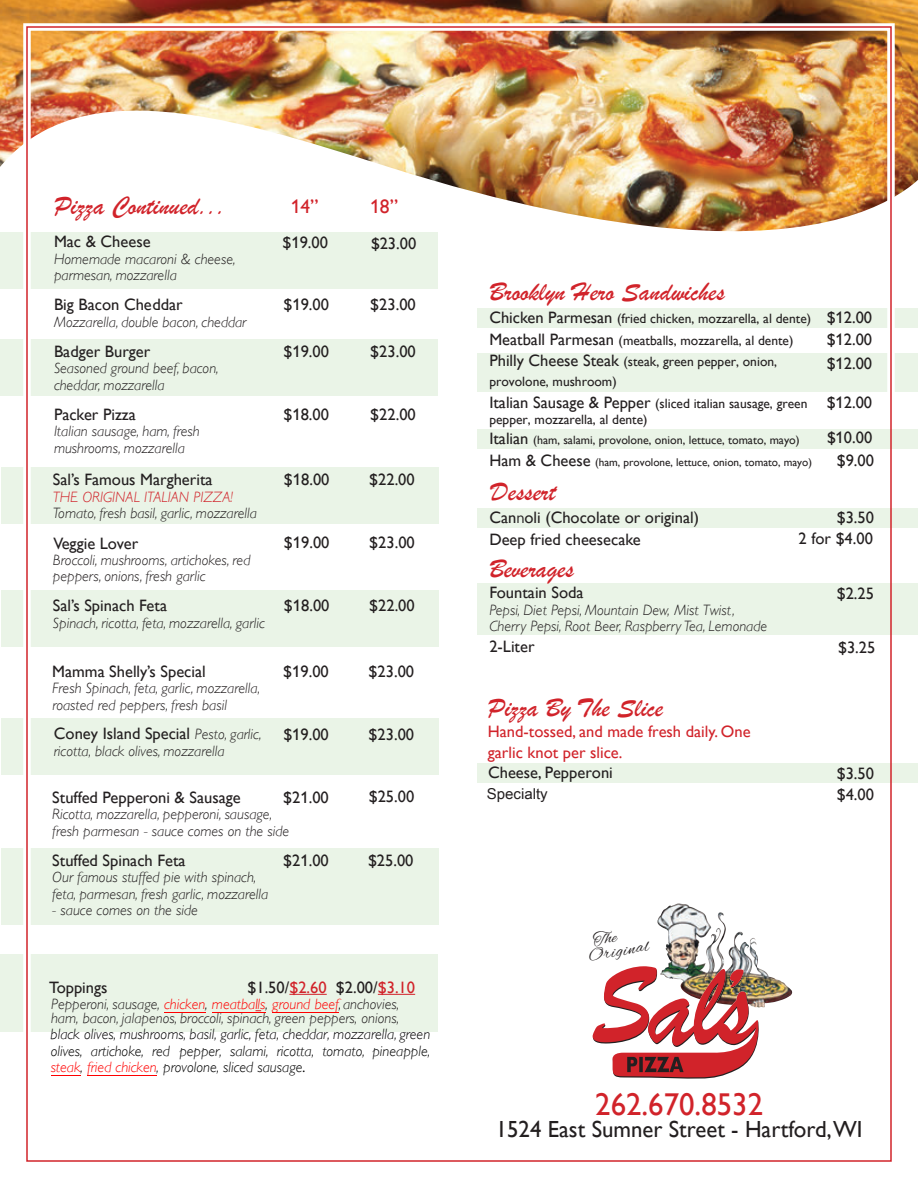
<style>
.page{position:relative;width:918px;height:1188px;background:#fff}
.page>*{position:absolute;margin:0;border:0;box-sizing:border-box;transform-origin:0 0}
.t1{font:31.5px "Gill Sans";color:#d1232a}
.t2{font:27px "Brush Script";color:#d1232a}
.t3{font:23.25px "Gill Sans";color:#231f20}
.t4{font:500 19.5px "Gill Sans Nova";color:#d1232a}
.t5{font:19.5px "Gill Sans";color:#d1232a}
.t6{font:17.55px/14.9px "Alex Brush";color:#231f20;scale:1.04 1}
.t7{font:16.5px "Gill Sans";color:#231f20}
.t8{font:500 16.5px/21px "Gill Sans Nova";color:#231f20}
.t9{font:16.5px/21px "Gill Sans";color:#d1232a}
.t10{font:italic 300 15px/16.5px "Gill Sans";color:#231f20}
.t11{font:italic 300 15px/16.5px "Gill Sans";color:#000;text-align:justify}
.t12{font:italic 300 15px "Gill Sans";color:#d1232a}
.t13{font:15px "Arial Unicode MS";color:#231f20}
.t14{font:13.5px/21.8px "Gill Sans";color:#231f20}
.t15{font:12px "Gill Sans";color:#231f20}
.t16{font:11.25px "Gill Sans";color:#231f20}
.s1{font-family:"Gill Sans";font-weight:400}
.s2{font-family:"Gill Sans Nova";font-weight:500}
.s3{font-weight:300;font-style:italic;font-size:15px}
.s4{color:#d1232a}
.s5{color:#f00}
.s6{color:#000}
.s7{font-weight:400;color:#f00}
.s8{font-family:"Minion Pro";font-weight:400}
.s9{font-size:16.5px}
.s10{font-family:"Gill Sans Nova";font-weight:500;font-size:16.5px}
</style>
<div class="page">
<div style="left:0;top:954px;width:437px;height:77px;background:#eaf4e7"></div>
<div style="left:1px;top:848px;width:438px;height:76px;background:#eaf4e7"></div>
<div style="left:477px;top:308px;width:441px;height:20px;background:#eaf4e7"></div>
<div style="left:477px;top:353px;width:441px;height:39px;background:#eaf4e7"></div>
<div style="left:0;top:339px;width:437px;height:56px;background:#eaf4e7"></div>
<div style="left:1px;top:590px;width:438px;height:57px;background:#eaf4e7"></div>
<div style="left:1px;top:467px;width:438px;height:57px;background:#eaf4e7"></div>
<div style="left:1px;top:718px;width:438px;height:57px;background:#eaf4e7"></div>
<img style="left:0;top:0;width:918px;height:289px">
<img style="left:657px;top:905px;width:69px;height:61px">
<img style="left:593px;top:966px;width:171px;height:113px">
<div style="left:23px;top:23px;width:872px;height:1142px;border:8px solid #fff"></div>
<hr style="left:289px;top:994px;width:38px;height:1px;background:#d1232a">
<hr style="left:378px;top:994px;width:37px;height:1px;background:#d1232a">
<div style="left:477px;top:430px;width:441px;height:19px;background:#eaf4e7"></div>
<div style="left:477px;top:508px;width:441px;height:20px;background:#eaf4e7"></div>
<div style="left:477px;top:583px;width:441px;height:52px;background:#eaf4e7"></div>
<div style="left:477px;top:763px;width:441px;height:20px;background:#eaf4e7"></div>
<hr style="left:272px;top:1012px;width:67px;height:1px;background:#f00">
<hr style="left:212px;top:1012px;width:54px;height:1px;background:#f00">
<hr style="left:164px;top:1012px;width:41px;height:1px;background:#f00">
<hr style="left:87px;top:1075px;width:70px;height:1px;background:#f00">
<hr style="left:51px;top:1075px;width:30px;height:1px;background:#f00">
<h2 class="t2" style="left:54px;top:188px;width:173px">Pizza Continued...</h2>
<h3 class="t4" style="left:291px;top:195px;width:29px">14<span class="s1">”</span></h3>
<h3 class="t5" style="left:370px;top:195px;width:29px"><span class="s2">1</span>8”</h3>
<p class="t7" style="left:54px;top:232px;width:98px">Mac &amp; Cheese</p>
<p class="t8" style="left:282px;top:232px;width:47px"><span class="s1">$</span>19.00</p>
<p class="t8" style="left:371px;top:233px;width:46px">$23.00</p>
<p class="t10" style="left:54px;top:251px;width:183px">Homemade macaroni &amp; cheese, parmesan, mozzarella</p>
<p class="t7" style="left:54px;top:295px;width:130px">Big Bacon Cheddar</p>
<p class="t8" style="left:284px;top:294px;width:47px"><span class="s1">$</span>19.00</p>
<p class="t8" style="left:370px;top:294px;width:47px"><span class="s1">$</span>23.00</p>
<p class="t10" style="left:54px;top:314px;width:194px">Mozzarella, double bacon, cheddar</p>
<p class="t7" style="left:54px;top:342px;width:98px">Badger Burger</p>
<p class="t8" style="left:284px;top:341px;width:47px"><span class="s1">$</span>19.00</p>
<p class="t8" style="left:370px;top:341px;width:47px"><span class="s1">$</span>23.00</p>
<p class="t10" style="left:54px;top:360px;width:166px">Seasoned ground beef, bacon, cheddar, mozzarella</p>
<p class="t7" style="left:54px;top:405px;width:83px">Packer Pizza</p>
<p class="t8" style="left:284px;top:404px;width:47px"><span class="s1">$</span>18.00</p>
<p class="t8" style="left:370px;top:404px;width:47px"><span class="s1">$</span>22.00</p>
<p class="t10" style="left:54px;top:423px;width:147px">Italian sausage, ham, fresh mushrooms, mozzarella</p>
<p class="t7" style="left:53px;top:470px;width:161px">Sal’s Famous Margherita</p>
<p class="t8" style="left:284px;top:469px;width:47px"><span class="s1">$</span>18.00</p>
<p class="t8" style="left:369px;top:469px;width:47px"><span class="s1">$</span>22.00</p>
<p class="t12" style="left:53px;top:488px;width:182px">THE ORIGINAL ITALIAN PIZZA!</p>
<p class="t10" style="left:53px;top:505px;width:206px">Tomato, fresh basil, garlic, mozzarella</p>
<p class="t7" style="left:53px;top:534px;width:86px">Veggie Lover</p>
<p class="t8" style="left:284px;top:532px;width:47px"><span class="s1">$</span>19.00</p>
<p class="t8" style="left:369px;top:532px;width:47px"><span class="s1">$</span>23.00</p>
<p class="t10" style="left:53px;top:552px;width:199px">Broccoli, mushrooms, artichokes, red peppers, onions, fresh garlic</p>
<p class="t7" style="left:53px;top:596px;width:116px">Sal’s Spinach Feta</p>
<p class="t8" style="left:284px;top:595px;width:47px"><span class="s1">$</span>18.00</p>
<p class="t8" style="left:369px;top:595px;width:47px"><span class="s1">$</span>22.00</p>
<p class="t10" style="left:53px;top:615px;width:214px">Spinach, ricotta, feta, mozzarella, garlic</p>
<p class="t7" style="left:52px;top:661px;width:155px">Mamma Shelly’s Special</p>
<p class="t8" style="left:283px;top:660px;width:47px"><span class="s1">$</span>19.00</p>
<p class="t8" style="left:369px;top:660px;width:47px"><span class="s1">$</span>23.00</p>
<p class="t10" style="left:52px;top:680px;width:209px">Fresh Spinach, feta, garlic, mozzarella, roasted red peppers, fresh basil</p>
<p class="t7" style="left:54px;top:724px;width:209px">Coney Island Special <span class="s3">Pesto, garlic,</span></p>
<p class="t8" style="left:283px;top:723px;width:47px"><span class="s1">$</span>19.00</p>
<p class="t8" style="left:369px;top:723px;width:47px"><span class="s1">$</span>23.00</p>
<p class="t10" style="left:54px;top:743px;width:172px">ricotta, black olives, mozzarella</p>
<p class="t7" style="left:52px;top:787px;width:190px">Stuffed Pepperoni &amp; Sausage</p>
<p class="t8" style="left:283px;top:786px;width:47px"><span class="s1">$</span>21.00</p>
<p class="t8" style="left:369px;top:786px;width:47px"><span class="s1">$</span>25.00</p>
<p class="t10" style="left:52px;top:806px;width:238px">Ricotta, mozzarella, pepperoni, sausage, fresh parmesan - sauce comes on the side</p>
<p class="t7" style="left:52px;top:850px;width:135px">Stuffed Spinach Feta</p>
<p class="t8" style="left:283px;top:849px;width:47px"><span class="s1">$</span>21.00</p>
<p class="t8" style="left:368px;top:849px;width:47px"><span class="s1">$</span>25.00</p>
<p class="t10" style="left:52px;top:869px;width:218px">Our famous stuffed pie with spinach, feta, parmesan, fresh garlic, mozzarella</p>
<p class="t10" style="left:52px;top:902px;width:147px">- sauce comes on the side</p>
<p class="t7" style="left:49px;top:978px;width:60px">Toppings</p>
<p class="t7" style="left:247px;top:978px;width:169px">$1.50/<span class="s4">$2.60</span> $2.00/<span class="s4">$3.10</span></p>
<p class="t10" style="left:51px;top:998px;width:350px;line-height:13.8px">Pepperoni, sausage, <span class="s5">chicken</span><span class="s6">,</span> <span class="s5">meatba</span><span class="s7">l</span><span class="s5">ls</span><span class="s6">,</span> <span class="s5">ground beef</span><span class="s6">,</span>anchovies, ham, bacon, jalapenos, broccoli, spinach, green peppers, onions,</p>
<p class="t11" style="left:51px;top:1026px;width:381px">black olives, mushrooms, basil, garlic, feta, cheddar, mozzarella, green olives, artichoke, red pepper, salami, ricotta, tomato, pineapple, <span class="s5">steak</span>, <span class="s5">fried chicken</span>, provolone, sliced sausage<span class="s8">.</span></p>
<h2 class="t2" style="left:489px;top:274px;width:237px">Brooklyn Hero Sandwiches</h2>
<p class="t14" style="left:489px;top:307px;width:384px"><span class="s9">Chicken Parmesan</span> (fried chicken, mozzarella, al dente) <span class="s9">$</span><span class="s10">12.00<br></span><span class="s9">Meatball Parmesan</span> (meatballs, mozzarella, al dente)</p>
<p class="t8" style="left:827px;top:328px;width:47px"><span class="s1">$</span>12.00</p>
<p class="t14" style="left:489px;top:352px;width:289px;line-height:19.8px"><span class="s9">Philly Cheese Steak</span> (steak, green pepper, onion, provolone, mushroom)</p>
<p class="t8" style="left:827px;top:353px;width:47px"><span class="s1">$</span>12.00</p>
<p class="t14" style="left:489px;top:395px;width:320px;line-height:16.2px"><span class="s9">Italian Sausage &amp; Pepper</span> (sliced italian sausage, green pepper, mozzarella, al dente)</p>
<p class="t8" style="left:827px;top:392px;width:47px"><span class="s1">$</span>12.00</p>
<p class="t15" style="left:489px;top:433px;width:312px"><span class="s9">Italian</span> (ham, salami, provolone, onion, lettuce, tomato, mayo)</p>
<p class="t8" style="left:827px;top:427px;width:46px">$10.00</p>
<p class="t16" style="left:489px;top:455px;width:324px"><span class="s9">Ham &amp; Cheese</span> (ham, provolone, lettuce, onion, tomato, mayo)</p>
<p class="t8" style="left:837px;top:449px;width:39px"><span class="s1">$</span>9.00</p>
<h2 class="t2" style="left:491px;top:474px;width:66px">Dessert</h2>
<p class="t7" style="left:489px;top:508px;width:211px">Cannoli (Chocolate or original)</p>
<p class="t7" style="left:837px;top:508px;width:39px">$3.<span class="s2">50</span></p>
<p class="t7" style="left:489px;top:529px;width:153px">Deep fried cheesecake</p>
<p class="t8" style="left:799px;top:528px;width:76px">2 <span class="s1">for $</span>4.00</p>
<h2 class="t2" style="left:489px;top:551px;width:86px">Beverages</h2>
<p class="t7" style="left:489px;top:583px;width:96px">Fountain Soda</p>
<p class="t8" style="left:837px;top:582px;width:39px"><span class="s1">$</span>2.25</p>
<p class="t10" style="left:489px;top:601px;width:279px">Pepsi, Diet Pepsi, Mountain Dew, Mist Twist,<br>Cherry Pepsi, Root Beer, Raspberry Tea, Lemonade</p>
<p class="t7" style="left:489px;top:636px;width:47px">2-Liter</p>
<p class="t8" style="left:838px;top:636px;width:39px"><span class="s1">$</span>3.25</p>
<h2 class="t2" style="left:488px;top:690px;width:177px">Pizza By The Slice</h2>
<p class="t9" style="left:488px;top:721px;width:264px">Hand-tossed, and made fresh daily. One garlic knot per slice.</p>
<p class="t7" style="left:488px;top:763px;width:126px">Cheese, Pepperoni</p>
<p class="t13" style="left:487px;top:783px;width:62px">Specialty</p>
<p class="t6" style="left:585px;top:935px;width:60px;text-indent:7px;rotate:-10deg">The<br>Original</p>
<p class="t8" style="left:837px;top:763px;width:39px"><span class="s1">$</span>3.50 <span class="s1">$</span>4.00</p>
<h1 class="t1" style="left:595px;top:1086px;width:169px">262.670.8532</h1>
<h3 class="t3" style="left:496px;top:1115px;width:368px">1524 East Sumner Street - Hartford,WI</h3>
</div>
